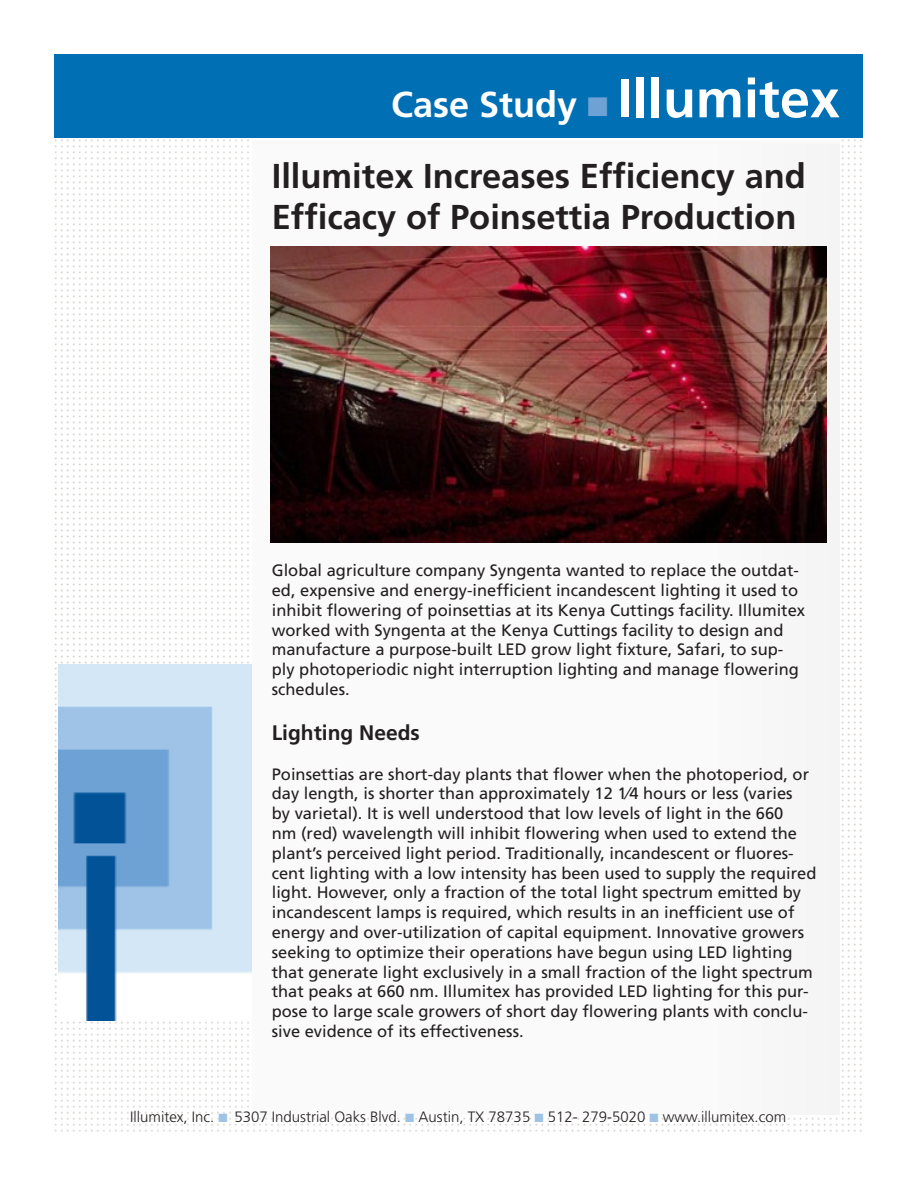
<style>
.page{position:relative;width:918px;height:1188px;background:#fff}
.page>*{position:absolute;margin:0;border:0;box-sizing:border-box;transform-origin:0 0}
.t1{font:700 36px "Frutiger";color:#fff}
.t2{font:700 34.5px/41.4px "Frutiger";color:#231f20}
.t3{font:700 21px "Frutiger";color:#231f20}
.t4{font:16.5px/19.8px "Frutiger";color:#231f20}
.t5{font:300 15px "Frutiger";color:#231f20}
.s1{color:#6fa2d4}
.s2{font-size:54px}
.s3{color:#9ec3e5}
</style>
<div class="page">
<img style="left:54px;top:54px;width:809px;height:1078px">
<img style="left:252px;top:138px;width:588px;height:976px">
<div style="left:55px;top:55px;width:808px;height:83px;background:#006fb4"></div>
<img style="left:59px;top:664px;width:193px;height:356px">
<img style="left:271px;top:247px;width:555px;height:295px">
<p class="t1" style="left:391px;top:84px;width:450px">Case Study <span class="s1">■</span> <span class="s2">Illumitex</span></p>
<p class="t2" style="left:272px;top:155px;width:536px">Illumitex Increases Efficiency and<br>Efficacy of Poinsettia Production</p>
<p class="t4" style="left:272px;top:560px;width:535px">Global agriculture company Syngenta wanted to replace the outdat&shy;ed, expensive and energy-inefficient incandescent lighting it used to inhibit flowering of poinsettias at its Kenya Cuttings facility. Illumitex worked with Syngenta at the Kenya Cuttings facility to design and manufacture a purpose-built LED grow light fixture, Safari, to sup&shy;ply photoperiodic night interruption lighting and manage flowering schedules.</p>
<p class="t3" style="left:272px;top:720px;width:150px">Lighting Needs</p>
<p class="t4" style="left:272px;top:764px;width:546px">Poinsettias are short-day plants that flower when the photoperiod, or day length, is shorter than approximately 12 1⁄4 hours or less (varies<br>by varietal). It is well understood that low levels of light in the 660<br>nm (red) wavelength will inhibit flowering when used to extend the plant’s perceived light period. Traditionally, incandescent or fluores&shy;cent lighting with a low intensity has been used to supply the required light. However, only a fraction of the total light spectrum emitted by incandescent lamps is required, which results in an inefficient use of energy and over-utilization of capital equipment. Innovative growers seeking to optimize their operations have begun using LED lighting that generate light exclusively in a small fraction of the light spectrum that peaks at 660 nm. Illumitex has provided LED lighting for this pur&shy;pose to large scale growers of short day flowering plants with conclu&shy;sive evidence of its effectiveness.</p>
<p class="t5" style="left:130px;top:1109px;width:657px">Illumitex, Inc. <span class="s3">■</span> 5307 Industrial Oaks Blvd. <span class="s3">■</span> Austin, TX 78735 <span class="s3">■</span> 512- 279-5020 <span class="s3">■</span> www.illumitex.com</p>
</div>
